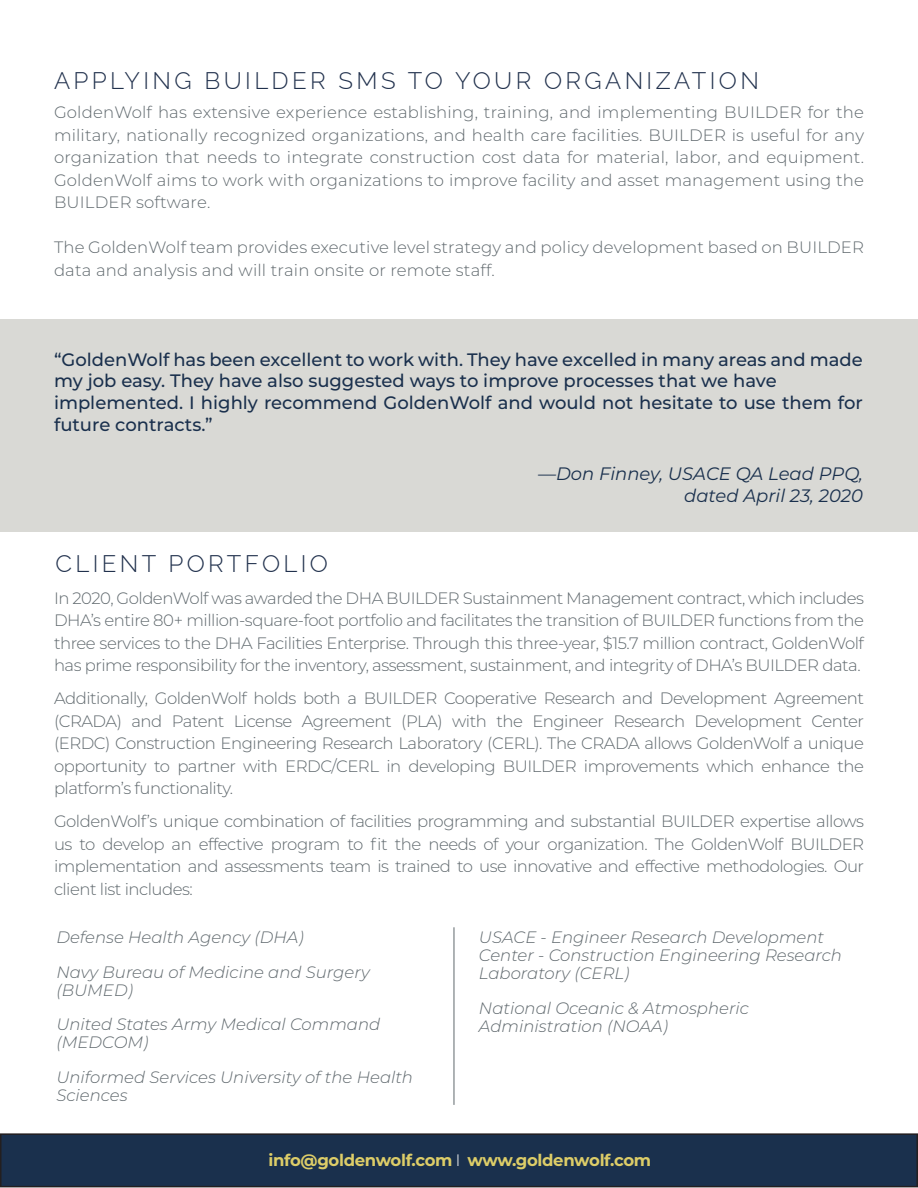
<style>
.page{position:relative;width:918px;height:1188px;background:#fff}
.page>*{position:absolute;margin:0;border:0;box-sizing:border-box;transform-origin:0 0}
._36pt_Reg_Tra_110{font:300 24px "Raleway";letter-spacing:.14em;color:#21314d}
.t1{font:500 18px/21.6px "Montserrat";color:#1a304d}
.t2{font:italic 18px/21.6px "Montserrat";color:#1a304d;text-align:right}
.t3{font:300 16.5px/22.5px "Montserrat";letter-spacing:-.005em;color:#5f686d;text-align:justify}
.t4{font:italic 300 16.5px/18px "Montserrat";color:#5f686d}
.t5{font:700 16.5px "Montserrat";letter-spacing:-.02em;color:#ddcd68}
.s1{font-family:"Raleway";font-weight:300;color:#fff}
</style>
<div class="page">
<div style="left:1px;top:1134px;width:916px;height:53px;background:#1a304d"></div>
<div style="left:0;top:1133px;width:918px;height:54px;border:2px solid #231f20"></div>
<div style="left:0;top:320px;width:918px;height:212px;background:#d9d9d5"></div>
<hr style="left:454px;top:927px;width:1px;height:178px;background:#5f686d">
<p class="_36pt_Reg_Tra_110" style="left:54px;top:61px;width:706px">APPLYING BUILDER SMS TO YOUR ORGANIZATION</p>
<p class="t3" style="left:54px;top:101px;width:812px">GoldenWolf has extensive experience establishing, training, and implementing BUILDER for the military, nationally recognized organizations, and health care facilities. BUILDER is useful for any organization that needs to integrate construction cost data for material, labor, and equipment.<br>GoldenWolf aims to work with organizations to improve facility and asset management using the BUILDER software.</p>
<p class="t3" style="left:54px;top:236px;width:812px">The GoldenWolf team provides executive level strategy and policy development based on BUILDER data and analysis and will train onsite or remote staff.</p>
<p class="t1" style="left:54px;top:348px;width:810px">“GoldenWolf has been excellent to work with. They have excelled in many areas and made my job easy. They have also suggested ways to improve processes that we have</p>
<p class="t1" style="left:54px;top:391px;width:810px">implemented. I highly recommend GoldenWolf and would not hesitate to use them for future contracts.”</p>
<p class="t2" style="left:538px;top:462px;width:326px">—Don Finney, USACE QA Lead PPQ, dated April 23, 2020</p>
<p class="_36pt_Reg_Tra_110" style="left:56px;top:545px;width:274px">CLIENT PORTFOLIO</p>
<p class="t3" style="left:54px;top:586px;width:812px">In 2020, GoldenWolf was awarded the DHA BUILDER Sustainment Management contract, which includes DHA’s entire 80+ million-square-foot portfolio and facilitates the transition of BUILDER functions from the three services to the DHA Facilities Enterprise. Through this three-year, $15.7 million contract, GoldenWolf has prime responsibility for the inventory, assessment, sustainment, and integrity of DHA’s BUILDER data.</p>
<p class="t3" style="left:54px;top:687px;width:812px">Additionally, GoldenWolf holds both a BUILDER Cooperative Research and Development Agreement (CRADA) and Patent License Agreement (PLA) with the Engineer Research Development Center (ERDC) Construction Engineering Research Laboratory (CERL). The CRADA allows GoldenWolf a unique opportunity to partner with ERDC/CERL in developing BUILDER improvements which enhance the platform’s functionality.</p>
<p class="t3" style="left:54px;top:810px;width:812px">GoldenWolf’s unique combination of facilities programming and substantial BUILDER expertise allows us to develop an effective program to fit the needs of your organization. The GoldenWolf BUILDER implementation and assessments team is trained to use innovative and effective methodologies. Our client list includes:</p>
<p class="t4" style="left:56px;top:928px;width:249px">Defense Health Agency (DHA)</p>
<p class="t4" style="left:56px;top:962px;width:315px">Navy Bureau of Medicine and Surgery (BUMED)</p>
<p class="t4" style="left:56px;top:1015px;width:325px">United States Army Medical Command (MEDCOM)</p>
<p class="t4" style="left:56px;top:1067px;width:358px">Uniformed Services University of the Health<br>Sciences</p>
<p class="t4" style="left:479px;top:928px;width:365px">USACE - Engineer Research Development<br>Center - Construction Engineering Research<br>Laboratory (CERL)</p>
<p class="t4" style="left:479px;top:998px;width:271px">National Oceanic &amp; Atmospheric<br>Administration (NOAA)</p>
<p class="t5" style="left:268px;top:1148px;width:384px">info@goldenwolf.com <span class="s1">I</span> www.goldenwolf.com</p>
</div>
